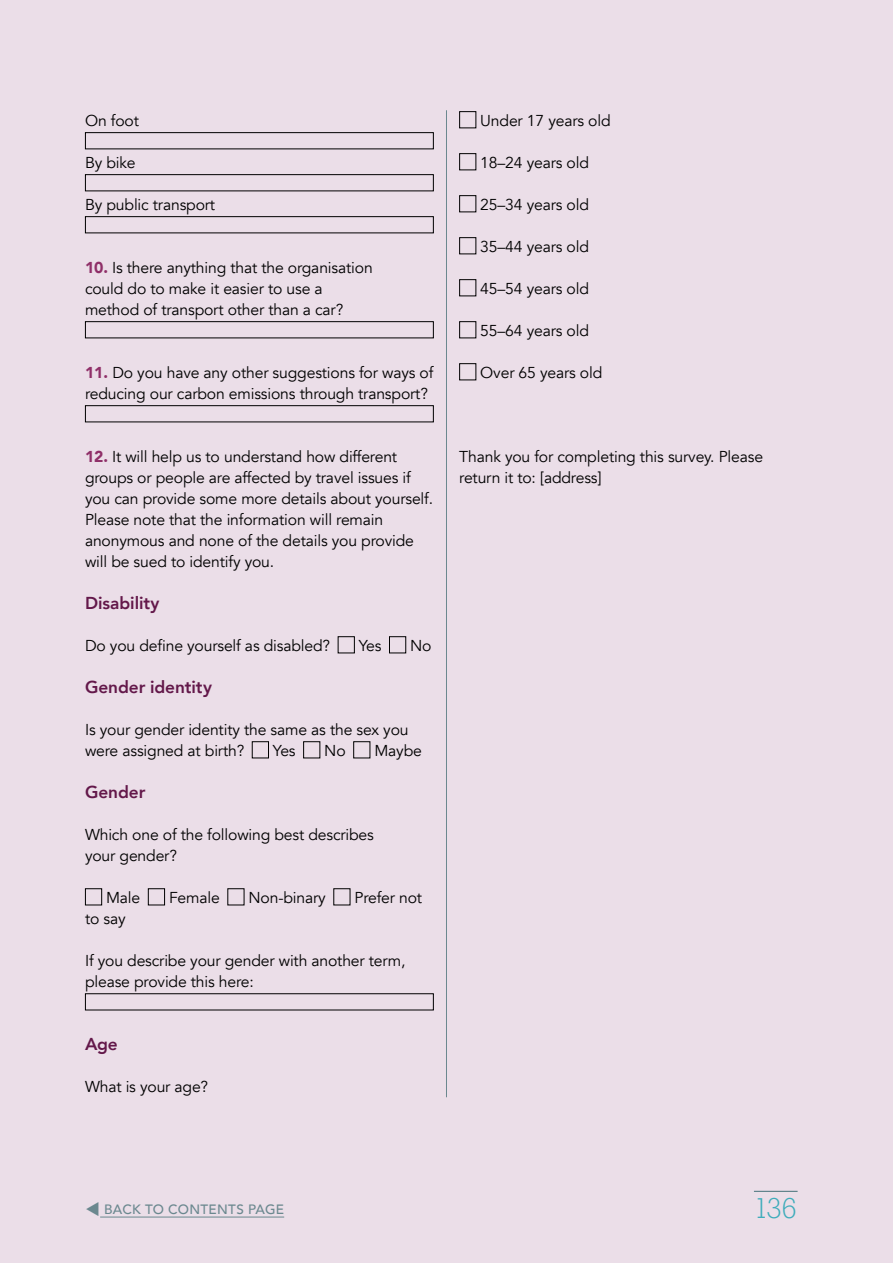
<style>
.page{position:relative;width:893px;height:1263px;background:#ebdee8}
.page>*{position:absolute;margin:0;border:0;box-sizing:border-box;transform-origin:0 0}
.t1{font:300 27px "Rockwell Nova";color:#3eacbb}
.h4_subhead_aubergine{font:800 17.25px "Avenir";letter-spacing:-.005em;color:#63184a}
.p_Body{font:15.75px/21px "Avenir";letter-spacing:-.01em;color:#000}
.t2{font:500 13.5px "Avenir";letter-spacing:.02em;color:#6b888f}
.s1{font-weight:900;color:#8f2f68}
</style>
<div class="page">
<hr style="left:754px;top:1191px;width:44px;height:1px;background:#457178">
<hr style="left:100px;top:1217px;width:184px;height:1px;background:#6b888f">
<div style="left:85px;top:132px;width:349px;height:17px;border:1px solid #000"></div>
<div style="left:85px;top:174px;width:349px;height:17px;border:1px solid #000"></div>
<div style="left:85px;top:216px;width:349px;height:17px;border:1px solid #000"></div>
<div style="left:85px;top:321px;width:349px;height:17px;border:1px solid #000"></div>
<div style="left:85px;top:405px;width:349px;height:17px;border:1px solid #000"></div>
<div style="left:338px;top:636px;width:17px;height:17px;border:1px solid #000"></div>
<div style="left:389px;top:636px;width:17px;height:17px;border:1px solid #000"></div>
<div style="left:252px;top:741px;width:17px;height:17px;border:1px solid #000"></div>
<div style="left:303px;top:741px;width:17px;height:17px;border:1px solid #000"></div>
<div style="left:353px;top:741px;width:17px;height:17px;border:1px solid #000"></div>
<div style="left:85px;top:888px;width:17px;height:17px;border:1px solid #000"></div>
<div style="left:148px;top:888px;width:17px;height:17px;border:1px solid #000"></div>
<div style="left:85px;top:993px;width:349px;height:17px;border:1px solid #000"></div>
<div style="left:459px;top:111px;width:17px;height:17px;border:1px solid #000"></div>
<div style="left:459px;top:153px;width:17px;height:17px;border:1px solid #000"></div>
<div style="left:459px;top:195px;width:17px;height:17px;border:1px solid #000"></div>
<div style="left:459px;top:237px;width:17px;height:17px;border:1px solid #000"></div>
<div style="left:459px;top:279px;width:17px;height:17px;border:1px solid #000"></div>
<div style="left:459px;top:321px;width:17px;height:17px;border:1px solid #000"></div>
<div style="left:459px;top:363px;width:17px;height:17px;border:1px solid #000"></div>
<hr style="left:446px;top:110px;width:1px;height:987px;background:#6b888f">
<p class="p_Body" style="left:85px;top:110px;width:55px">On foot</p>
<p class="p_Body" style="left:85px;top:152px;width:52px">By bike</p>
<p class="p_Body" style="left:85px;top:194px;width:132px">By public transport</p>
<p class="p_Body" style="left:85px;top:257px;width:289px"><span class="s1">10.</span> Is there anything that the organisation could do to make it easier to use a method of transport other than a car?</p>
<p class="p_Body" style="left:85px;top:362px;width:350px"><span class="s1">11.</span> Do you have any other suggestions for ways of reducing our carbon emissions through transport?</p>
<p class="p_Body" style="left:85px;top:446px;width:350px"><span class="s1">12.</span> It will help us to understand how different groups or people are affected by travel issues if you can provide some more details about yourself.<br>Please note that the information will remain anonymous and none of the details you provide will be sued to identify you.</p>
<p class="h4_subhead_aubergine" style="left:85px;top:590px;width:76px">Disability</p>
<p class="p_Body" style="left:85px;top:635px;width:247px">Do you define yourself as disabled?</p>
<p class="p_Body" style="left:359px;top:635px;width:24px">Yes</p>
<p class="p_Body" style="left:410px;top:635px;width:23px">No</p>
<p class="h4_subhead_aubergine" style="left:85px;top:674px;width:128px">Gender identity</p>
<p class="p_Body" style="left:85px;top:719px;width:325px">Is your gender identity the same as the sex you were assigned at birth?</p>
<p class="p_Body" style="left:273px;top:740px;width:24px">Yes</p>
<p class="p_Body" style="left:324px;top:740px;width:23px">No</p>
<p class="p_Body" style="left:374px;top:740px;width:49px">Maybe</p>
<p class="h4_subhead_aubergine" style="left:85px;top:779px;width:62px">Gender</p>
<p class="p_Body" style="left:85px;top:824px;width:290px">Which one of the following best describes your gender?</p>
<p class="p_Body" style="left:106px;top:887px;width:36px">Male</p>
<p class="p_Body" style="left:169px;top:887px;width:52px">Female</p>
<p class="p_Body" style="left:248px;top:887px;width:79px">Non-binary</p>
<p class="p_Body" style="left:354px;top:887px;width:69px">Prefer not</p>
<p class="p_Body" style="left:85px;top:908px;width:42px">to say</p>
<p class="p_Body" style="left:85px;top:950px;width:322px">If you describe your gender with another term, please provide this here:</p>
<p class="h4_subhead_aubergine" style="left:85px;top:1031px;width:34px">Age</p>
<p class="p_Body" style="left:85px;top:1076px;width:125px">What is your age?</p>
<p class="p_Body" style="left:480px;top:110px;width:132px">Under 17 years old</p>
<p class="p_Body" style="left:480px;top:152px;width:110px">18–24 years old</p>
<p class="p_Body" style="left:480px;top:194px;width:110px">25–34 years old</p>
<p class="p_Body" style="left:480px;top:236px;width:110px">35–44 years old</p>
<p class="p_Body" style="left:480px;top:278px;width:110px">45–54 years old</p>
<p class="p_Body" style="left:480px;top:320px;width:110px">55–64 years old</p>
<p class="p_Body" style="left:480px;top:362px;width:124px">Over 65 years old</p>
<p class="p_Body" style="left:459px;top:446px;width:305px">Thank you for completing this survey. Please return it to: [address]</p>
<p class="t2" style="left:85px;top:1198px;width:201px">▼ BACK TO CONTENTS PAGE</p>
<h1 class="t1" style="left:754px;top:1191px;width:44px">136</h1>
</div>
